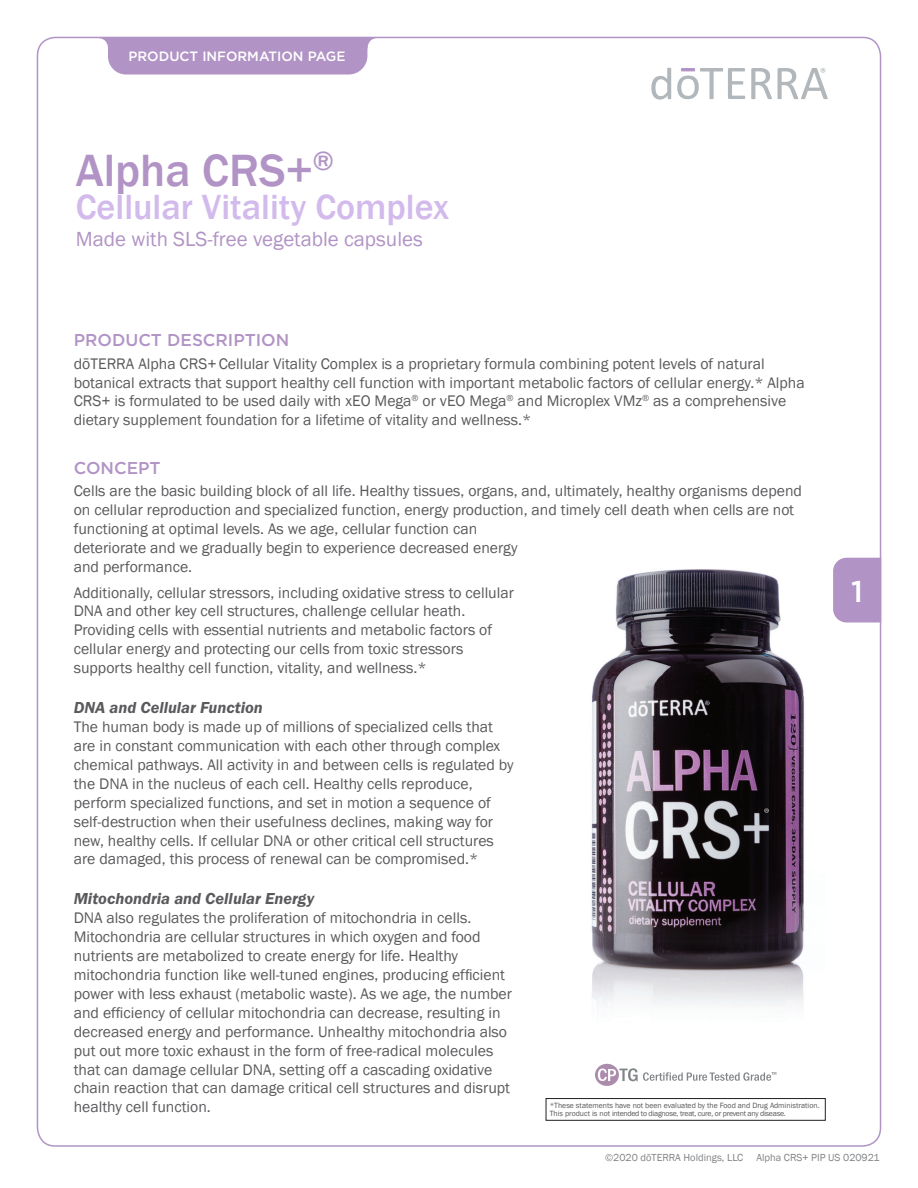
<style>
.page{position:relative;width:918px;height:1188px;background:#fff}
.page>*{position:absolute;margin:0;border:0;box-sizing:border-box;transform-origin:0 0}
.Main_H1{font:500 46.5px "Franklin Gothic";color:#b194c5}
.Main_H2{font:500 36px "Franklin Gothic";color:#d2baec}
.t1{font:500 30px "Gotham";color:#fff}
.Main_H3{font:21px "Franklin Gothic";color:#b194c5}
.Purple_Headers{font:500 17.1px "Gotham";color:#b194c5}
.Gray_Titles{font:16.5px "Franklin Gothic URW Dem Ita";color:#5a5a5d}
.Body{font:15.75px/18.9px "Franklin Gothic";color:#5a5a5d}
.t2{font:500 13.5px "Gotham";color:#fff}
.t3{font:10.5px "Franklin Gothic";color:#808285}
.t4{font:7.8px/8.6px "Franklin Gothic";color:#57585a}
</style>
<div class="page">
<svg style="left:97px;top:37px;width:281px;height:38px;background:#b89eca"></svg>
<div style="left:833px;top:558px;width:48px;height:64px;background:#b194c5"></div>
<svg style="left:751px;top:68px;width:21px;height:31px"></svg>
<svg style="left:677px;top:68px;width:68px;height:31px"></svg>
<svg style="left:651px;top:68px;width:20px;height:32px"></svg>
<svg style="left:778px;top:68px;width:50px;height:31px"></svg>
<div style="left:546px;top:1098px;width:279px;height:22px;border:1px solid #231f20"></div>
<img style="left:591px;top:569px;width:214px;height:517px">
<p class="t2" style="left:129px;top:48px;width:218px">PRODUCT INFORMATION PAGE</p>
<p class="Main_H1" style="left:76px;top:141px;width:260px">Alpha CRS+<sup>®</sup></p>
<p class="Main_H2" style="left:76px;top:184px;width:375px">Cellular Vitality Complex</p>
<p class="Main_H3" style="left:76px;top:225px;width:349px">Made with SLS-free vegetable capsules</p>
<p class="Purple_Headers" style="left:74px;top:329px;width:217px">PRODUCT DESCRIPTION</p>
<p class="Body" style="left:74px;top:354px;width:733px">dōTERRA Alpha CRS+Cellular Vitality Complex is a proprietary formula combining potent levels of natural botanical extracts that support healthy cell function with important metabolic factors of cellular energy.* Alpha CRS+ is formulated to be used daily with xEO Mega<sup>®</sup> or vEO Mega<sup>®</sup> and Microplex VMz<sup>®</sup> as a comprehensive dietary supplement foundation for a lifetime of vitality and wellness.*</p>
<p class="Purple_Headers" style="left:74px;top:457px;width:88px">CONCEPT</p>
<p class="Body" style="left:74px;top:482px;width:730px">Cells are the basic building block of all life. Healthy tissues, organs, and, ultimately, healthy organisms depend on cellular reproduction and specialized function, energy production, and timely cell death when cells are not functioning at optimal levels. As we age, cellular function can<br>deteriorate and we gradually begin to experience decreased energy<br>and performance.</p>
<p class="Body" style="left:74px;top:583px;width:442px">Additionally, cellular stressors, including oxidative stress to cellular DNA and other key cell structures, challenge cellular heath.<br>Providing cells with essential nutrients and metabolic factors of cellular energy and protecting our cells from toxic stressors supports healthy cell function, vitality, and wellness.*</p>
<p class="Gray_Titles" style="left:74px;top:697px;width:191px">DNA and Cellular Function</p>
<p class="Body" style="left:74px;top:718px;width:441px">The human body is made up of millions of specialized cells that are in constant communication with each other through complex chemical pathways. All activity in and between cells is regulated by the DNA in the nucleus of each cell. Healthy cells reproduce, perform specialized functions, and set in motion a sequence of self-destruction when their usefulness declines, making way for new, healthy cells. If cellular DNA or other critical cell structures are damaged, this process of renewal can be compromised.*</p>
<p class="Gray_Titles" style="left:74px;top:888px;width:242px">Mitochondria and Cellular Energy</p>
<p class="Body" style="left:74px;top:909px;width:440px">DNA also regulates the proliferation of mitochondria in cells.<br>Mitochondria are cellular structures in which oxygen and food nutrients are metabolized to create energy for life. Healthy mitochondria function like well-tuned engines, producing efficient power with less exhaust (metabolic waste). As we age, the number and efficiency of cellular mitochondria can decrease, resulting in decreased energy and performance. Unhealthy mitochondria also put out more toxic exhaust in the form of free-radical molecules that can damage cellular DNA, setting off a cascading oxidative chain reaction that can damage critical cell structures and disrupt healthy cell function.</p>
<h3 class="t1" style="left:851px;top:572px;width:13px">1</h3>
<p class="t4" style="left:550px;top:1101px;width:271px">*These statements have not been evaluated by the Food and Drug Administration.<br>This product is not intended to diagnose, treat, cure, or prevent any disease.</p>
<p class="t3" style="left:605px;top:1151px;width:276px">©2020 dōTERRA Holdings, LLC Alpha CRS+ PIP US 020921</p>
</div>
